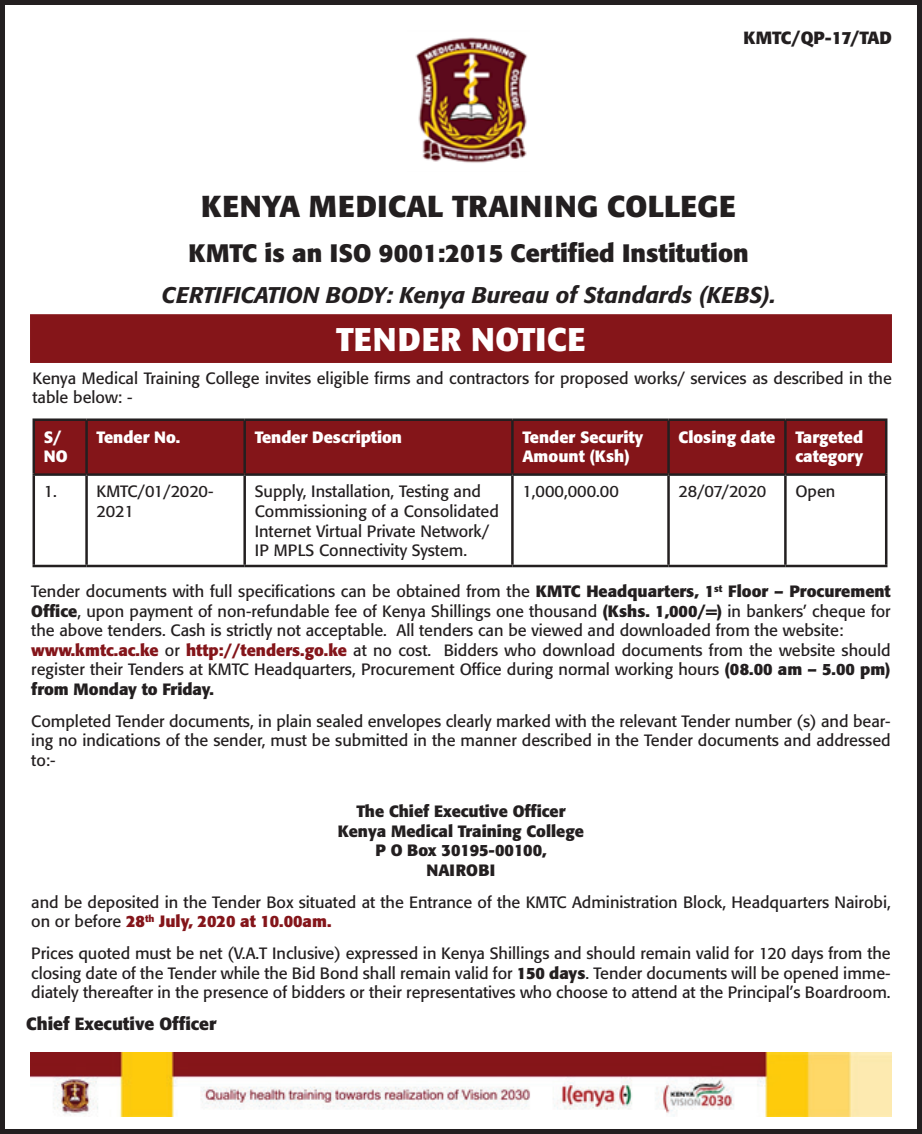
<style>
.page{position:relative;width:922px;height:1134px;background:#fff}
.page>*{position:absolute;margin:0;border:0;box-sizing:border-box;transform-origin:0 0}
.t1{font:700 32.5px "Formata";letter-spacing:.02em;color:#fff}
.t2{font:700 30px "Formata";letter-spacing:.02em;color:#231f20}
.t3{font:700 25px "Formata";color:#231f20}
.t4{font:italic 500 22.5px "Formata";color:#231f20}
.t5{font:700 17.5px "Formata";color:#231f20}
.t6{font:16.25px/19.5px "Formata";color:#231f20;text-align:justify}
.t7{font:700 16.25px/19.5px "Formata";color:#fff}
.t8{font:700 16.25px "Formata";color:#231f20}
.t9{font:16.25px/19.5px "Formata";letter-spacing:-.02em;color:#231f20}
.s1{font-weight:700}
.s2{font-weight:700;color:#84151a}
</style>
<div class="page">
<div style="left:35px;top:420px;width:849px;height:55px;background:#841519"></div>
<div style="left:246px;top:421px;width:421px;height:52px;background:#841519"></div>
<hr style="left:32px;top:418px;width:55px;height:3px;background:#231f20">
<hr style="left:32px;top:421px;width:3px;height:52px;background:#231f20">
<hr style="left:86px;top:418px;width:158px;height:3px;background:#231f20">
<hr style="left:85px;top:421px;width:3px;height:52px;background:#231f20">
<hr style="left:245px;top:418px;width:267px;height:3px;background:#231f20">
<hr style="left:243px;top:421px;width:3px;height:52px;background:#231f20">
<hr style="left:512px;top:418px;width:156px;height:3px;background:#231f20">
<hr style="left:511px;top:421px;width:2px;height:52px;background:#231f20">
<hr style="left:668px;top:418px;width:117px;height:3px;background:#231f20">
<hr style="left:667px;top:421px;width:2px;height:52px;background:#231f20">
<hr style="left:785px;top:418px;width:102px;height:3px;background:#231f20">
<hr style="left:784px;top:421px;width:2px;height:52px;background:#231f20">
<hr style="left:884px;top:421px;width:3px;height:52px;background:#231f20">
<hr style="left:32px;top:473px;width:55px;height:3px;background:#231f20">
<hr style="left:32px;top:476px;width:3px;height:89px;background:#231f20">
<hr style="left:86px;top:473px;width:158px;height:3px;background:#231f20">
<hr style="left:85px;top:476px;width:3px;height:89px;background:#231f20">
<hr style="left:245px;top:473px;width:267px;height:3px;background:#231f20">
<hr style="left:243px;top:476px;width:3px;height:89px;background:#231f20">
<hr style="left:512px;top:473px;width:156px;height:3px;background:#231f20">
<hr style="left:511px;top:476px;width:2px;height:89px;background:#231f20">
<hr style="left:668px;top:473px;width:117px;height:3px;background:#231f20">
<hr style="left:667px;top:476px;width:2px;height:89px;background:#231f20">
<hr style="left:785px;top:473px;width:102px;height:3px;background:#231f20">
<hr style="left:784px;top:476px;width:2px;height:89px;background:#231f20">
<hr style="left:884px;top:476px;width:3px;height:89px;background:#231f20">
<hr style="left:32px;top:565px;width:55px;height:2px;background:#231f20">
<hr style="left:86px;top:565px;width:158px;height:2px;background:#231f20">
<hr style="left:245px;top:565px;width:267px;height:2px;background:#231f20">
<hr style="left:512px;top:565px;width:156px;height:2px;background:#231f20">
<hr style="left:668px;top:565px;width:117px;height:2px;background:#231f20">
<hr style="left:785px;top:565px;width:102px;height:2px;background:#231f20">
<div style="left:0;top:0;width:921px;height:1134px;border:5px solid #231f20"></div>
<img style="left:415px;top:37px;width:113px;height:126px">
<div style="left:30px;top:314px;width:861px;height:49px;background:#851519;border:2px solid #851519"></div>
<img style="left:30px;top:1052px;width:861px;height:64px">
<p class="t5" style="left:743px;top:27px;width:150px">KMTC/QP-17/TAD</p>
<p class="t2" style="left:201px;top:187px;width:536px">KENYA MEDICAL TRAINING COLLEGE</p>
<p class="t3" style="left:188px;top:238px;width:561px">KMTC is an ISO 9001:2015 Certified Institution</p>
<p class="t4" style="left:161px;top:281px;width:615px">CERTIFICATION BODY: Kenya Bureau of Standards (KEBS).</p>
<p class="t1" style="left:336px;top:320px;width:251px">TENDER NOTICE</p>
<p class="t6" style="left:32px;top:368px;width:860px">Kenya Medical Training College invites eligible firms and contractors for proposed works/ services as described in the table below: -</p>
<p class="t7" style="left:44px;top:427px;width:26px">S/<br>NO</p>
<p class="t7" style="left:96px;top:427px;width:85px">Tender No.</p>
<p class="t7" style="left:255px;top:427px;width:149px">Tender Description</p>
<p class="t7" style="left:522px;top:427px;width:122px">Tender Security<br>Amount (Ksh)</p>
<p class="t7" style="left:678px;top:427px;width:98px">Closing date</p>
<p class="t7" style="left:795px;top:427px;width:69px">Targeted category</p>
<p class="t6" style="left:44px;top:482px;width:15px">1.</p>
<p class="t9" style="left:96px;top:482px;width:118px">KMTC/01/2020-<br>2021</p>
<p class="t6" style="left:255px;top:482px;width:246px;text-align:left">Supply, Installation, Testing and Commissioning of a Consolidated Internet Virtual Private Network/ IP MPLS Connectivity System.</p>
<p class="t6" style="left:522px;top:482px;width:98px">1,000,000.00</p>
<p class="t6" style="left:678px;top:482px;width:89px">28/07/2020</p>
<p class="t6" style="left:795px;top:482px;width:41px">Open</p>
<p class="t6" style="left:31px;top:582px;width:860px">Tender documents with full specifications can be obtained from the <span class="s1">KMTC Headquarters, 1</span><sup>st</sup> <span class="s1">Floor – Procurement Office</span>, upon payment of non-refundable fee of Kenya Shillings one thousand <span class="s1">(Kshs. 1,000/=)</span> in bankers’ cheque for the above tenders. Cash is strictly not acceptable. All tenders can be viewed and downloaded from the website:</p>
<p class="t6" style="left:31px;top:640px;width:860px"><span class="s2">www.kmtc.ac.ke</span> or <span class="s2">http://tenders.go.ke</span> at no cost. Bidders who download documents from the website should register their Tenders at KMTC Headquarters, Procurement Office during normal working hours <span class="s1">(08.00 am – 5.00 pm) from Monday to Friday.</span></p>
<p class="t6" style="left:31px;top:711px;width:860px">Completed Tender documents, in plain sealed envelopes clearly marked with the relevant Tender number (s) and bear&shy;ing no indications of the sender, must be submitted in the manner described in the Tender documents and addressed to:-</p>
<p class="t8" style="left:356px;top:801px;width:210px">The Chief Executive Officer</p>
<p class="t8" style="left:338px;top:821px;width:247px">Kenya Medical Training College</p>
<p class="t8" style="left:375px;top:840px;width:172px">P O Box 30195-00100,</p>
<p class="t8" style="left:426px;top:860px;width:70px">NAIROBI</p>
<p class="t6" style="left:31px;top:892px;width:860px">and be deposited in the Tender Box situated at the Entrance of the KMTC Administration Block, Headquarters Nairobi, on or before <span class="s2">28</span><sup>th</sup> <span class="s2">July, 2020 at 10.00am.</span></p>
<p class="t6" style="left:31px;top:944px;width:860px">Prices quoted must be net (V.A.T Inclusive) expressed in Kenya Shillings and should remain valid for 120 days from the closing date of the Tender while the Bid Bond shall remain valid for <span class="s1">150 days</span>. Tender documents will be opened imme&shy;diately thereafter in the presence of bidders or their representatives who choose to attend at the Principal’s Boardroom.</p>
<p class="t5" style="left:26px;top:1013px;width:191px">Chief Executive Officer</p>
</div>
